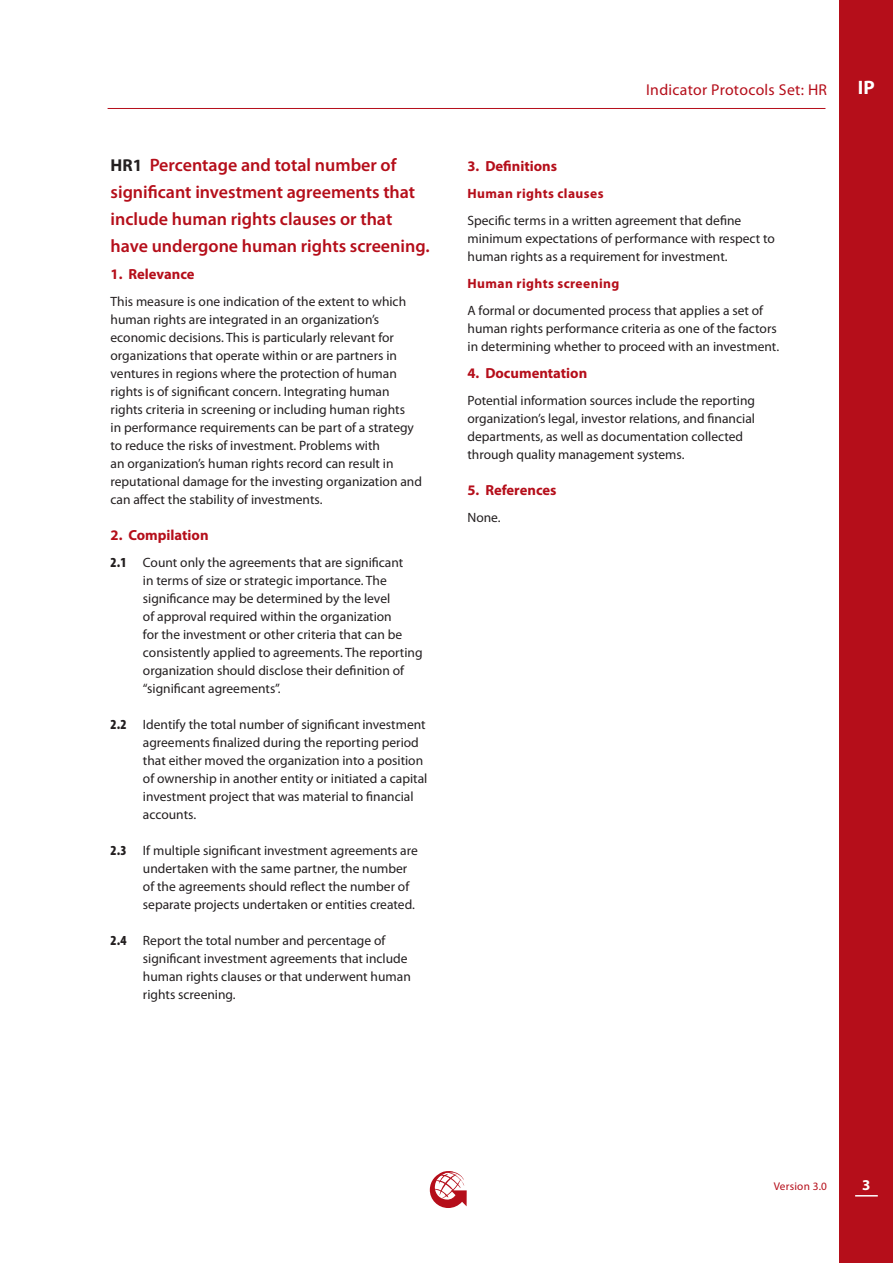
<style>
.page{position:relative;width:893px;height:1263px;background:#fff}
.page>*{position:absolute;margin:0;border:0;box-sizing:border-box;transform-origin:0 0}
.t1{font:700 19.5px "Myriad Pro";color:#fff}
.t2{font:600 18px/27px "Myriad Pro";color:#b50e1a}
.t3{font:15.75px "Myriad Pro";letter-spacing:.02em;color:#b50e1a}
.t4{font:700 15px "Myriad Pro";color:#fff}
.t5{font:700 14.7px "Myriad Pro";color:#b50e1a}
.body{font:13.5px/18px "Myriad Pro";color:#231f20}
.body___indent___level_1{font:13.5px/18px "Myriad Pro";color:#231f20}
.t6{font:700 13.5px "Myriad Pro";letter-spacing:.03em;color:#b50e1a}
.t7{font:11.25px "Myriad Pro";letter-spacing:.02em;color:#b50e1a}
.s1{font-weight:700;font-size:17.25px;color:#231f20}
.s2{font-weight:900;font-stretch:condensed;font-size:13.8px}
</style>
<div class="page">
<div style="left:839px;top:0;width:54px;height:1263px;background:#b50e1a"></div>
<svg style="left:855px;top:1195px;width:23px;height:1px"></svg>
<hr style="left:108px;top:108px;width:717px;height:1px;background:#b50e1a">
<svg style="left:430px;top:1171px;width:37px;height:37px"></svg>
<h2 class="t2" style="left:111px;top:152px;width:321px"><span class="s1">HR1</span> Percentage and total number of significant investment agreements that include human rights clauses or that have undergone human rights screening.</h2>
<h3 class="t5" style="left:111px;top:266px;width:85px">1. Relevance</h3>
<p class="body" style="left:111px;top:293px;width:313px">This measure is one indication of the extent to which human rights are integrated in an organization’s economic decisions. This is particularly relevant for organizations that operate within or are partners in ventures in regions where the protection of human rights is of significant concern. Integrating human rights criteria in screening or including human rights<br>in performance requirements can be part of a strategy to reduce the risks of investment. Problems with<br>an organization’s human rights record can result in reputational damage for the investing organization and can affect the stability of investments.</p>
<h3 class="t5" style="left:111px;top:527px;width:100px">2. Compilation</h3>
<p class="body___indent___level_1" style="left:143px;top:554px;width:281px;text-indent:-32px"><span class="s2">2.1</span> Count only the agreements that are significant<br>in terms of size or strategic importance. The significance may be determined by the level<br>of approval required within the organization<br>for the investment or other criteria that can be consistently applied to agreements. The reporting organization should disclose their definition of “significant agreements”.</p>
<p class="body___indent___level_1" style="left:143px;top:716px;width:286px;text-indent:-32px"><span class="s2">2.2</span> Identify the total number of significant investment agreements finalized during the reporting period that either moved the organization into a position of ownership in another entity or initiated a capital investment project that was material to financial accounts.</p>
<p class="body___indent___level_1" style="left:143px;top:842px;width:276px;text-indent:-32px"><span class="s2">2.3</span> If multiple significant investment agreements are undertaken with the same partner, the number of the agreements should reflect the number of separate projects undertaken or entities created.</p>
<p class="body___indent___level_1" style="left:143px;top:932px;width:269px;text-indent:-32px"><span class="s2">2.4</span> Report the total number and percentage of significant investment agreements that include human rights clauses or that underwent human rights screening.</p>
<p class="t3" style="left:646px;top:81px;width:182px">Indicator Protocols Set: HR</p>
<h1 class="t1" style="left:858px;top:77px;width:18px">IP</h1>
<h3 class="t5" style="left:467px;top:158px;width:91px">3. Definitions</h3>
<h4 class="t6" style="left:467px;top:186px;width:137px">Human rights clauses</h4>
<h4 class="body" style="left:467px;top:212px;width:309px">Specific terms in a written agreement that define minimum expectations of performance with respect to human rights as a requirement for investment.</h4>
<h4 class="t6" style="left:467px;top:276px;width:153px">Human rights screening</h4>
<h4 class="body" style="left:467px;top:302px;width:313px">A formal or documented process that applies a set of human rights performance criteria as one of the factors in determining whether to proceed with an investment.</h4>
<h3 class="t5" style="left:467px;top:365px;width:121px">4. Documentation</h3>
<p class="body" style="left:467px;top:392px;width:289px">Potential information sources include the reporting organization’s legal, investor relations, and financial departments, as well as documentation collected through quality management systems.</p>
<h3 class="t5" style="left:467px;top:482px;width:91px">5. References</h3>
<p class="body" style="left:467px;top:509px;width:35px">None.</p>
<p class="t7" style="left:774px;top:1180px;width:55px">Version 3.0</p>
<p class="t4" style="left:862px;top:1176px;width:10px">3</p>
</div>
